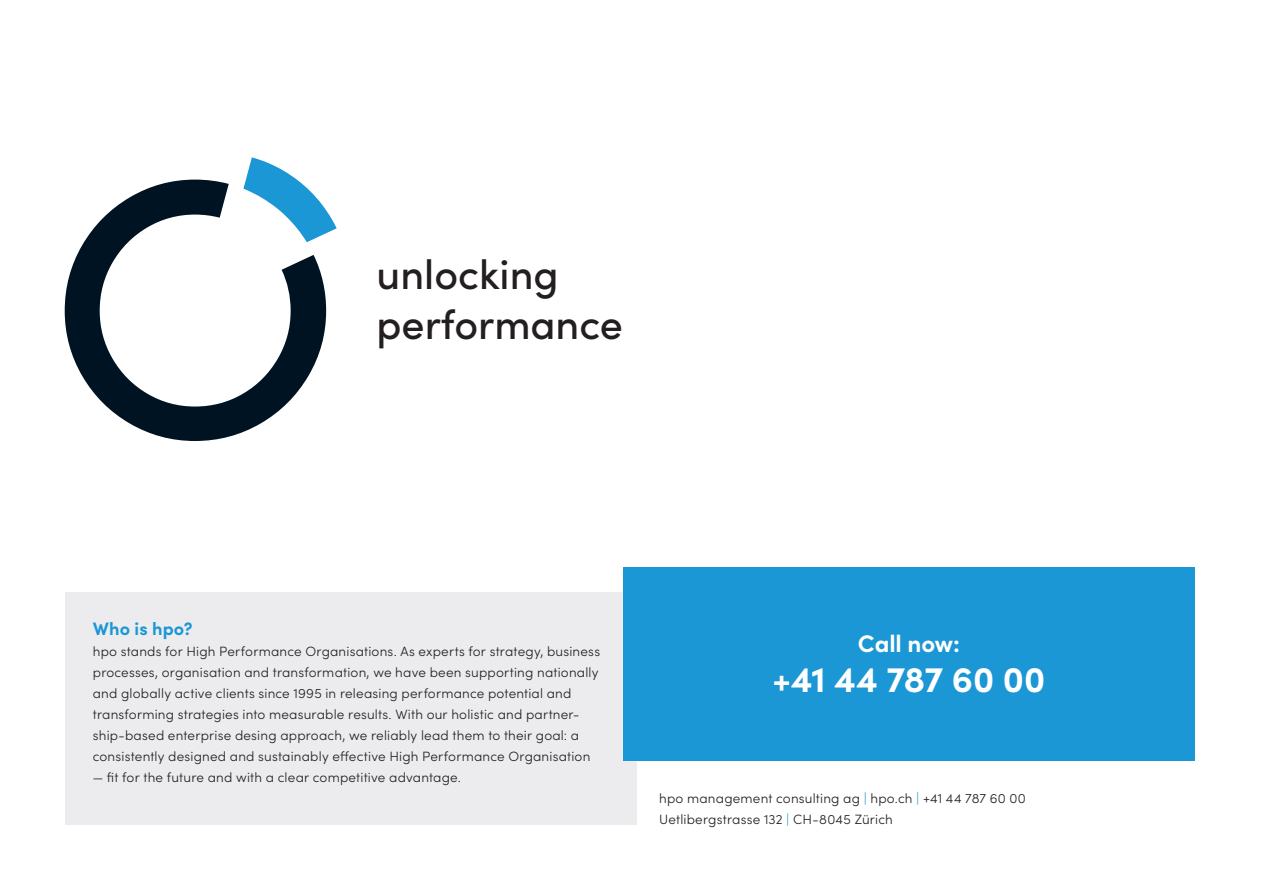
<style>
.page{position:relative;width:1263px;height:893px;background:#fff}
.page>*{position:absolute;margin:0;border:0;box-sizing:border-box;transform-origin:0 0}
.t1{font:500 41.25px/49.5px "Sofia Pro";color:#231f20}
.t2{font:700 36px "Sofia Pro";letter-spacing:-.01em;color:#fff}
.t3{font:700 24px "Sofia Pro";letter-spacing:-.005em;color:#fff}
.Lauftext_Titel{font:700 18px "Sofia Pro";letter-spacing:.005em;color:#1c97d5}
.Lauftext{font:300 13.5px/21px "Sofia Pro";letter-spacing:.015em;color:#231f20}
.s1{color:#1c97d5}
</style>
<div class="page">
<div style="left:65px;top:592px;width:572px;height:233px;background:#ececee"></div>
<div style="left:623px;top:567px;width:572px;height:193px;background:#1c97d5"></div>
<svg style="left:65px;top:180px;width:261px;height:261px"></svg>
<svg style="left:243px;top:157px;width:94px;height:85px"></svg>
<p class="t1" style="left:377px;top:248px;width:248px">unlocking performance</p>
<p class="Lauftext_Titel" style="left:93px;top:615px;width:101px">Who is hpo?</p>
<p class="Lauftext" style="left:93px;top:640px;width:509px">hpo stands for High Performance Organisations. As experts for strategy, business processes, organisation and transformation, we have been supporting nationally and globally active clients since 1995 in releasing performance potential and transforming strategies into measurable results. With our holistic and partner&shy;ship-based enterprise desing approach, we reliably lead them to their goal: a consistently designed and sustainably effective High Performance Organisation</p>
<p class="Lauftext" style="left:93px;top:766px;width:370px">— fit for the future and with a clear competitive advantage.</p>
<p class="t3" style="left:858px;top:625px;width:103px">Call now:</p>
<p class="t2" style="left:772px;top:652px;width:274px">+41 44 787 60 00</p>
<p class="Lauftext" style="left:659px;top:787px;width:368px">hpo management consulting ag <span class="s1">|</span> hpo.ch <span class="s1">|</span> +41 44 787 60 00</p>
<p class="Lauftext" style="left:659px;top:808px;width:235px">Uetlibergstrasse 132 <span class="s1">|</span> CH-8045 Zürich</p>
</div>
